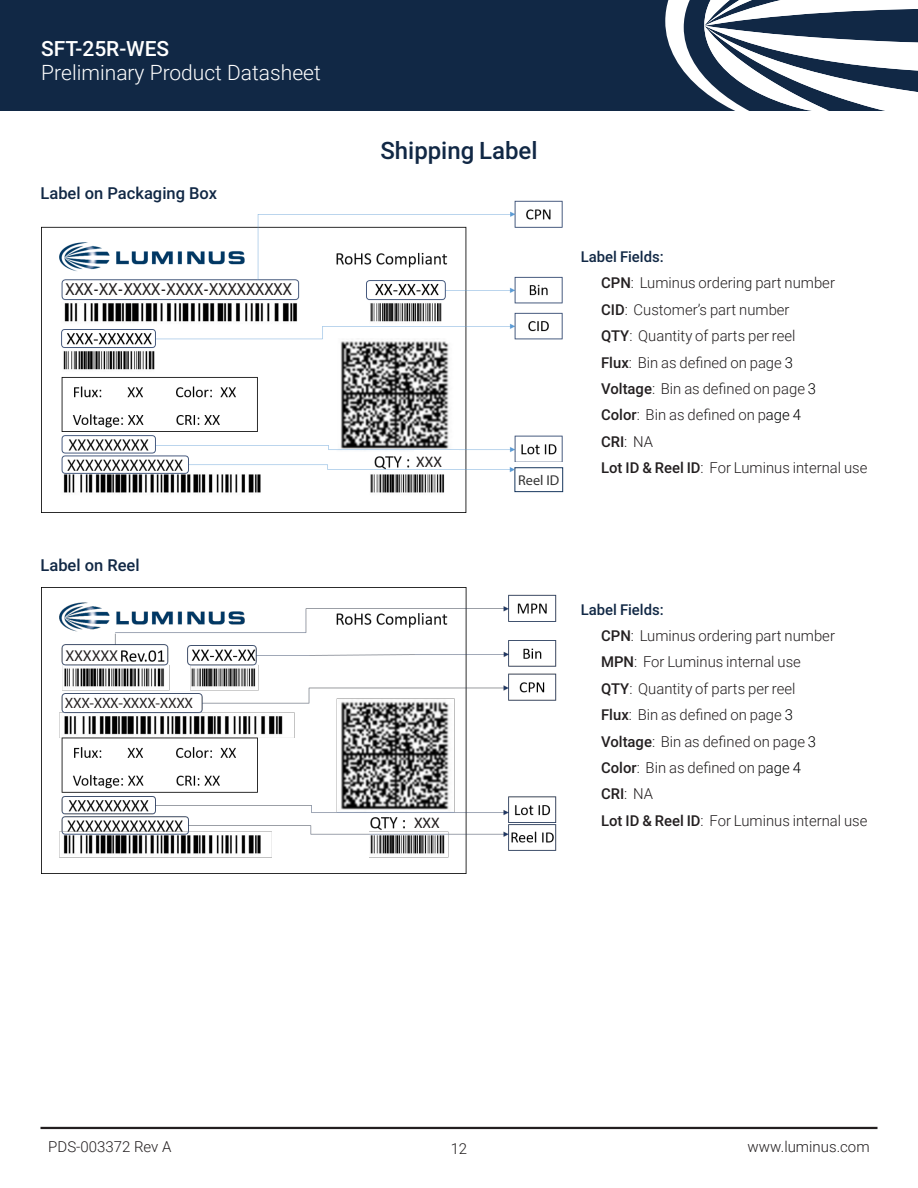
<style>
.page{position:relative;width:918px;height:1188px;background:#fff}
.page>*{position:absolute;margin:0;border:0;box-sizing:border-box;transform-origin:0 0}
.DS_Basic_Headline{font:500 24px "Roboto";color:#112845}
.t1{font:300 21px "Roboto";color:#fff}
.t2{font:500 21px "Roboto";color:#fff}
.Body{font:17.25px "Myriad Pro";color:#323232}
.DS_ChartHeadline1{font:500 16.5px "Roboto";color:#112845}
.Disclaimer{font:16.5px "Trebuchet MS";color:#231f20}
.Notes_Style_Sheet_in_Character_Style{font:16.5px "Calibri";color:#231f20}
.t3{font:15.75px "Myriad Pro";letter-spacing:-.015em;color:#231f20}
.DS_Body_Bullet1{font:300 15px "Roboto";color:#231f20}
.DS_Bottom_Folio{font:300 15px "Roboto";color:#231f20}
.DS_Body_Bullet1-2{font:500 15px "Roboto";color:#112845}
.t4{font:15px "Myriad Pro";letter-spacing:-.02em;color:#231f20}
.DS_Body_Bullet1-3{font:500 15px "Roboto";color:#231f20}
.DS_Folio_Pg{font:300 15px "Roboto";color:#231f20}
.t5{font:14.25px "Myriad Pro";color:#323232}
.s1{font-weight:500}
.s2{color:#000}
.s3{font-weight:300}
</style>
<div class="page">
<div style="left:0;top:0;width:918px;height:110px;background:#112845"></div>
<svg style="left:665px;top:0;width:253px;height:110px"></svg>
<img style="left:41px;top:200px;width:522px;height:313px">
<div style="left:515px;top:463px;width:51px;height:29px;background:#fff"></div>
<div style="left:66px;top:282px;width:226px;height:14px;background:#fff"></div>
<div style="left:414px;top:451px;width:45px;height:16px;background:#fff"></div>
<div style="left:515px;top:467px;width:48px;height:25px;border:1px solid #17375e"></div>
<hr style="left:40px;top:1127px;width:838px;height:2px;background:#231f20">
<div style="left:410px;top:455px;width:38px;height:13px;background:#fff"></div>
<img style="left:41px;top:588px;width:516px;height:285px">
<div style="left:65px;top:649px;width:54px;height:14px;background:#fff"></div>
<div style="left:64px;top:697px;width:130px;height:14px;background:#fff"></div>
<div style="left:408px;top:816px;width:38px;height:14px;background:#fff"></div>
<p class="t2" style="left:41px;top:34px;width:130px">SFT-25R-WES</p>
<p class="t1" style="left:41px;top:58px;width:281px">Preliminary Product Datasheet</p>
<p class="DS_ChartHeadline1" style="left:40px;top:181px;width:178px">Label on Packaging Box</p>
<p class="Disclaimer" style="left:66px;top:279px;width:228px">XXX-XX-XXXX-XXXX-XXXXXXXXX</p>
<p class="DS_ChartHeadline1" style="left:40px;top:554px;width:101px">Label on Reel</p>
<p class="t3" style="left:65px;top:646px;width:54px">XXXXXX</p>
<p class="t4" style="left:65px;top:694px;width:130px">XXX-XXX-XXXX-XXXX</p>
<p class="DS_Basic_Headline" style="left:380px;top:133px;width:159px">Shipping Label</p>
<p class="Body" style="left:414px;top:451px;width:19px">50</p>
<p class="Notes_Style_Sheet_in_Character_Style" style="left:416px;top:451px;width:27px">XXX</p>
<p class="t5" style="left:518px;top:471px;width:43px">Reel ID</p>
<p class="DS_Body_Bullet1-2" style="left:581px;top:246px;width:84px">Label Fields:</p>
<p class="DS_Body_Bullet1" style="left:601px;top:273px;width:235px"><span class="s1">CPN</span>: Luminus ordering part number</p>
<p class="DS_Body_Bullet1" style="left:601px;top:299px;width:190px"><span class="s1">CID</span>: Customer’s part number</p>
<p class="DS_Body_Bullet1" style="left:601px;top:325px;width:196px"><span class="s1">QTY</span>: Quantity of parts per reel</p>
<p class="DS_Body_Bullet1" style="left:601px;top:352px;width:193px"><span class="s1">Flux</span>: Bin as defined on page <span class="s2">3</span></p>
<p class="DS_Body_Bullet1" style="left:601px;top:378px;width:216px"><span class="s1">Voltage</span>: Bin as defined on page <span class="s2">3</span></p>
<p class="DS_Body_Bullet1" style="left:601px;top:405px;width:201px"><span class="s1">Color</span>: Bin as defined on p<span class="s2">age 4</span></p>
<p class="DS_Body_Bullet1-3" style="left:601px;top:431px;width:53px">CRI<span class="s3">: NA</span></p>
<p class="DS_Body_Bullet1" style="left:601px;top:457px;width:268px"><span class="s1">Lot ID &amp; Reel ID</span>: For Luminus internal use</p>
<p class="Notes_Style_Sheet_in_Character_Style" style="left:414px;top:811px;width:27px">XXX</p>
<p class="DS_Body_Bullet1-2" style="left:581px;top:599px;width:84px">Label Fields:</p>
<p class="DS_Body_Bullet1" style="left:601px;top:625px;width:235px"><span class="s1">CPN</span>: Luminus ordering part number</p>
<p class="DS_Body_Bullet1" style="left:601px;top:652px;width:201px"><span class="s1">MPN</span>: For Luminus internal use</p>
<p class="DS_Body_Bullet1" style="left:601px;top:678px;width:196px"><span class="s1">QTY</span>: Quantity of parts per reel</p>
<p class="DS_Body_Bullet1" style="left:601px;top:704px;width:193px"><span class="s1">Flux</span>: Bin as defined on page <span class="s2">3</span></p>
<p class="DS_Body_Bullet1" style="left:601px;top:731px;width:216px"><span class="s1">Voltage</span>: Bin as defined on page <span class="s2">3</span></p>
<p class="DS_Body_Bullet1" style="left:601px;top:757px;width:201px"><span class="s1">Color</span>: Bin as defined on p<span class="s2">age 4</span></p>
<p class="DS_Body_Bullet1-3" style="left:601px;top:784px;width:53px">CRI<span class="s3">: NA</span></p>
<p class="DS_Body_Bullet1" style="left:601px;top:810px;width:268px"><span class="s1">Lot ID &amp; Reel ID</span>: For Luminus internal use</p>
<p class="DS_Bottom_Folio" style="left:48px;top:1137px;width:125px">PDS-003372 Rev A</p>
<p class="DS_Bottom_Folio" style="left:747px;top:1137px;width:124px">www.luminus.com</p>
<p class="DS_Folio_Pg" style="left:451px;top:1139px;width:18px">12</p>
</div>
